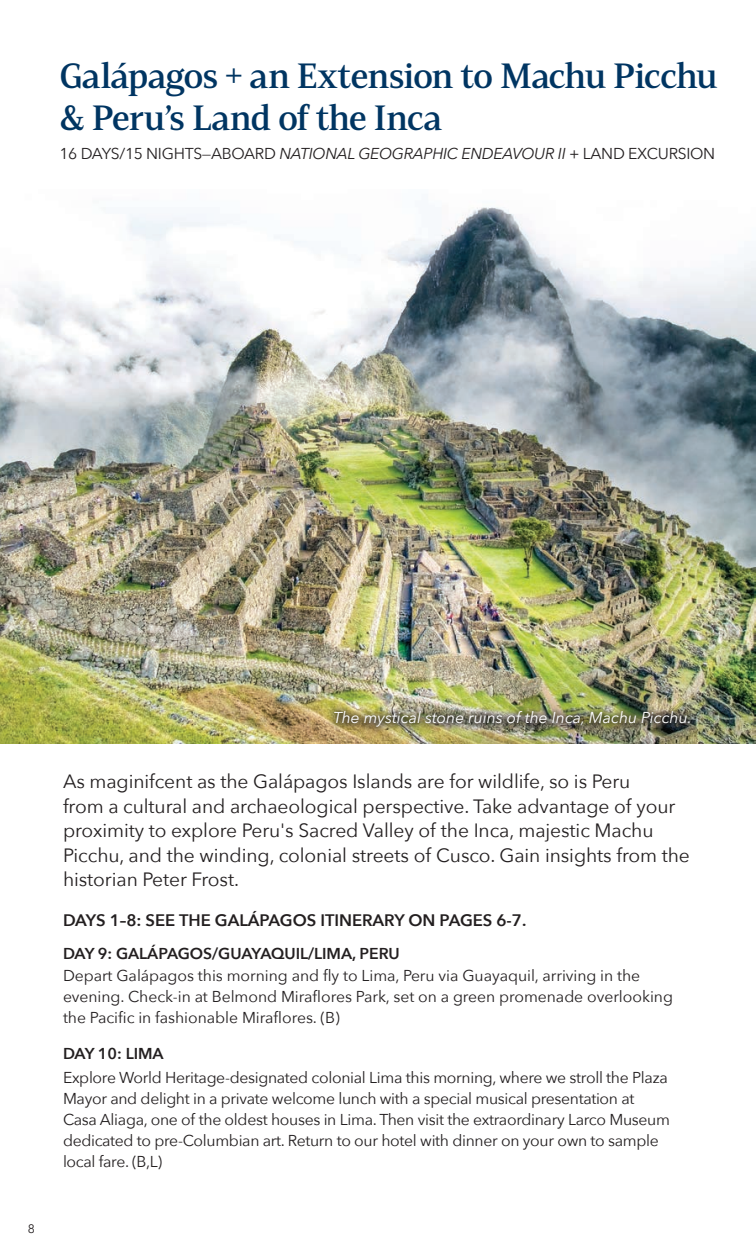
<style>
.page{position:relative;width:756px;height:1260px;background:#fff}
.page>*{position:absolute;margin:0;border:0;box-sizing:border-box;transform-origin:0 0}
.Proxima__ITIN_Title{font:35px/42px "Mandrelex Nor Dem";letter-spacing:-.03em;color:#003562}
.Itinerary_-_Intro{font:19.25px/24.5px "Avenir Next";letter-spacing:-.005em;color:#231f20}
.Proxima__ITIN_Day-by-Day_head{font:600 16.62px "Avenir Next";letter-spacing:-.005em;color:#231f20}
.Proxima__ITIN__Day-by-Day_text{font:15.75px/21px "Avenir Next";letter-spacing:-.02em;color:#231f20}
.Proxima__ITIN_Days_Nights_Ship{font:15.75px "Avenir Next";letter-spacing:-.02em;color:#231f20}
.Proxima__ITIN_Day-by-Day_head-2{font:600 15.75px "Avenir Next";letter-spacing:-.005em;color:#231f20}
.Proxima__PHOTO_captions_black{font:italic 15.75px "Avenir Next";color:#fff}
.t1{font:12.25px "Avenir Next";color:#231f20}
.s1{font-style:italic}
</style>
<div class="page">
<img style="left:0;top:207px;width:756px;height:536px">
<div style="left:326px;top:703px;width:372px;height:33px;background:#231f20;opacity:.65"></div>
<p class="Proxima__ITIN_Title" style="left:60px;top:55px;width:660px">Galápagos + an Extension to Machu Picchu &amp; Peru’s Land of the Inca</p>
<p class="Proxima__ITIN_Days_Nights_Ship" style="left:60px;top:140px;width:657px">16 DAYS/15 NIGHTS—ABOARD <span class="s1">NATIONAL GEOGRAPHIC ENDEAVOUR II</span> + LAND EXCURSION</p>
<p class="t1" style="left:28px;top:1218px;width:9px">8</p>
<p class="Proxima__PHOTO_captions_black" style="left:333px;top:705px;width:360px">The mystical stone ruins of the Inca, Machu Picchu.</p>
<p class="Itinerary_-_Intro" style="left:63px;top:768px;width:628px">As maginifcent as the Galápagos Islands are for wildlife, so is Peru<br>from a cultural and archaeological perspective. Take advantage of your proximity to explore Peru's Sacred Valley of the Inca, majestic Machu Picchu, and the winding, colonial streets of Cusco. Gain insights from the historian Peter Frost.</p>
<p class="Proxima__ITIN_Day-by-Day_head" style="left:63px;top:906px;width:465px">DAYS 1–8: SEE THE GALÁPAGOS ITINERARY ON PAGES 6-7.</p>
<p class="Proxima__ITIN_Day-by-Day_head-2" style="left:63px;top:940px;width:338px">DAY 9: GALÁPAGOS/GUAYAQUIL/LIMA, PERU</p>
<p class="Proxima__ITIN__Day-by-Day_text" style="left:63px;top:964px;width:611px">Depart Galápagos this morning and fly to Lima, Peru via Guayaquil, arriving in the evening. Check-in at Belmond Miraflores Park, set on a green promenade overlooking the Pacific in fashionable Miraflores. (B)</p>
<p class="Proxima__ITIN_Day-by-Day_head-2" style="left:63px;top:1040px;width:102px">DAY 10: LIMA</p>
<p class="Proxima__ITIN__Day-by-Day_text" style="left:63px;top:1066px;width:609px">Explore World Heritage-designated colonial Lima this morning, where we stroll the Plaza Mayor and delight in a private welcome lunch with a special musical presentation at Casa Aliaga, one of the oldest houses in Lima. Then visit the extraordinary Larco Museum dedicated to pre-Columbian art. Return to our hotel with dinner on your own to sample local fare. (B,L)</p>
</div>
